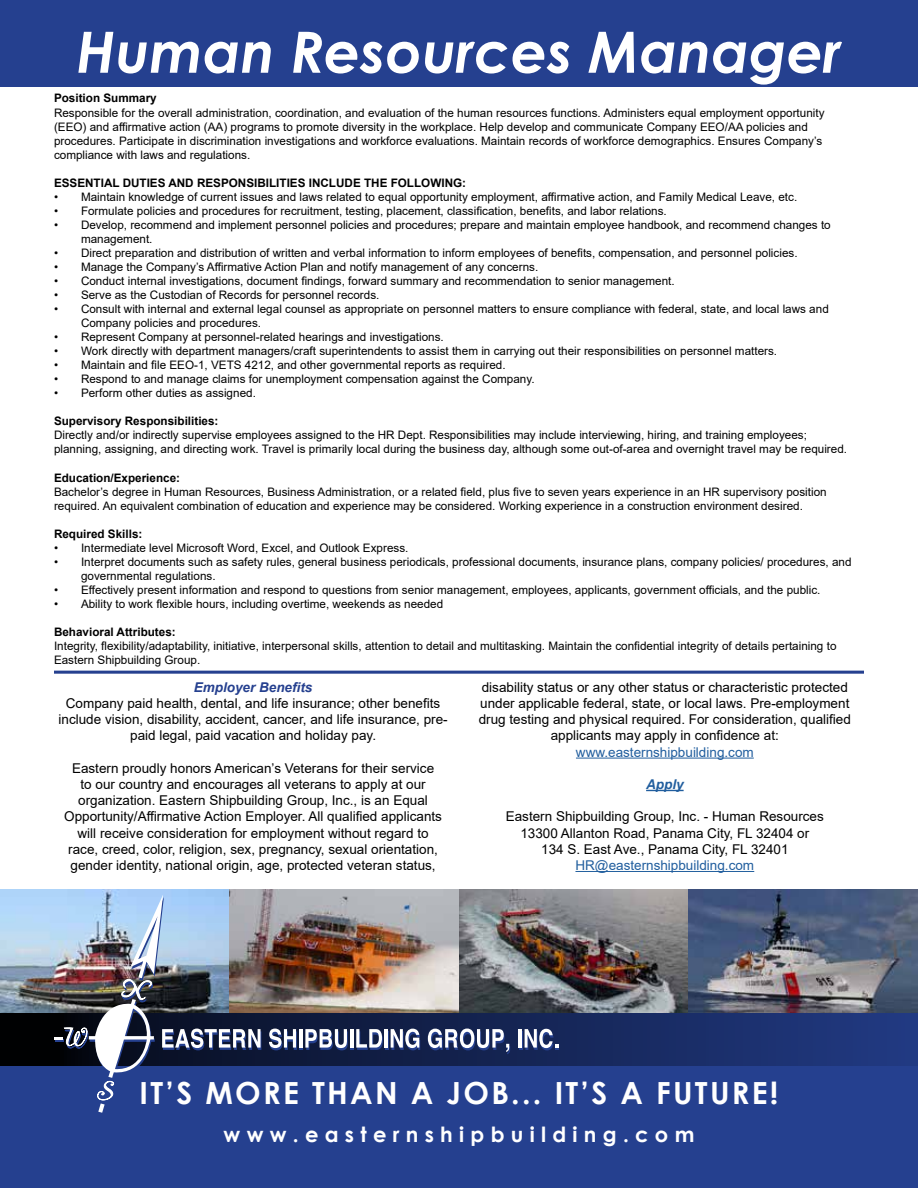
<style>
.page{position:relative;width:918px;height:1188px;background:#fff}
.page>*{position:absolute;margin:0;border:0;box-sizing:border-box;transform-origin:0 0}
.t1{font:italic 700 57px "Century Gothic";color:#fff}
.t2{font:700 30.45px "Century Gothic";letter-spacing:.075em;color:#fff}
.t3{font:700 21px "Century Gothic";letter-spacing:.3em;color:#fff}
.t4{font:13.5px/16.2px "Arial";color:#000;text-align:center}
.t5{font:13.5px "Arial";color:#215e9e}
.t6{font:italic 700 13.5px "Arial";color:#25408f}
.t7{font:italic 700 13.5px "Arial";color:#215e9e}
.t8{font:11.7px/14.1px "Arial";color:#000}
.t9{font:700 11.7px "Arial";color:#000}
</style>
<div class="page">
<div style="left:0;top:0;width:918px;height:86px;background:#25408f"></div>
<img style="left:0;top:890px;width:918px;height:124px">
<hr style="left:576px;top:758px;width:178px;height:1px;background:#215e9e">
<hr style="left:646px;top:790px;width:38px;height:1px;background:#215e9e">
<hr style="left:575px;top:871px;width:179px;height:1px;background:#215e9e">
<hr style="left:54px;top:671px;width:810px;height:3px;background:#25408f">
<div style="left:0;top:1014px;width:918px;height:174px;background:#25408f"></div>
<svg style="left:0;top:1014px;width:918px;height:51px;background:#162658"></svg>
<hr style="left:300px;top:1031px;width:3px;height:19px;background:#25408f">
<hr style="left:351px;top:1031px;width:3px;height:19px;background:#25408f">
<hr style="left:385px;top:1031px;width:3px;height:19px;background:#25408f">
<hr style="left:519px;top:1031px;width:3px;height:19px;background:#25408f">
<svg style="left:269px;top:1029px;width:28px;height:21px"></svg>
<hr style="left:299px;top:1029px;width:3px;height:19px;background:#fff">
<svg style="left:305px;top:1029px;width:43px;height:21px"></svg>
<hr style="left:350px;top:1029px;width:3px;height:19px;background:#fff">
<svg style="left:356px;top:1029px;width:27px;height:21px"></svg>
<hr style="left:384px;top:1029px;width:4px;height:19px;background:#fff">
<svg style="left:391px;top:1029px;width:29px;height:21px"></svg>
<svg style="left:428px;top:1029px;width:82px;height:25px;background:#667194"></svg>
<hr style="left:518px;top:1029px;width:3px;height:19px;background:#fff">
<svg style="left:525px;top:1029px;width:34px;height:21px"></svg>
<img style="left:54px;top:895px;width:207px;height:218px">
<h1 class="t1" style="left:77px;top:9px;width:766px">Human Resources Manager</h1>
<p class="t9" style="left:54px;top:90px;width:104px">Position Summary</p>
<p class="t8" style="left:54px;top:105px;width:772px">Responsible for the overall administration, coordination, and evaluation of the human resources functions. Administers equal employment opportunity (EEO) and affirmative action (AA) programs to promote diversity in the workplace. Help develop and communicate Company EEO/AA policies and procedures. Participate in discrimination investigations and workforce evaluations. Maintain records of workforce demographics. Ensures Company’s compliance with laws and regulations.</p>
<p class="t9" style="left:54px;top:174px;width:414px">ESSENTIAL DUTIES AND RESPONSIBILITIES INCLUDE THE FOLLOWING:</p>
<p class="t8" style="left:54px;top:190px;width:745px">• Maintain knowledge of current issues and laws related to equal opportunity employment, affirmative action, and Family Medical Leave, etc.</p>
<p class="t8" style="left:54px;top:204px;width:614px">• Formulate policies and procedures for recruitment, testing, placement, classification, benefits, and labor relations.</p>
<p class="t8" style="left:81px;top:218px;width:751px;text-indent:-27px">• Develop, recommend and implement personnel policies and procedures; prepare and maintain employee handbook, and recommend changes to management.</p>
<p class="t8" style="left:54px;top:246px;width:745px">• Direct preparation and distribution of written and verbal information to inform employees of benefits, compensation, and personnel policies.</p>
<p class="t8" style="left:54px;top:260px;width:486px">• Manage the Company’s Affirmative Action Plan and notify management of any concerns.</p>
<p class="t8" style="left:54px;top:274px;width:622px">• Conduct internal investigations, document findings, forward summary and recommendation to senior management.</p>
<p class="t8" style="left:54px;top:288px;width:327px">• Serve as the Custodian of Records for personnel records.</p>
<p class="t8" style="left:81px;top:302px;width:749px;text-indent:-27px">• Consult with internal and external legal counsel as appropriate on personnel matters to ensure compliance with federal, state, and local laws and<br>Company policies and procedures.</p>
<p class="t8" style="left:54px;top:330px;width:391px">• Represent Company at personnel-related hearings and investigations.</p>
<p class="t8" style="left:54px;top:344px;width:725px">• Work directly with department managers/craft superintendents to assist them in carrying out their responsibilities on personnel matters.</p>
<p class="t8" style="left:54px;top:358px;width:453px">• Maintain and file EEO-1, VETS 4212, and other governmental reports as required.</p>
<p class="t8" style="left:54px;top:372px;width:482px">• Respond to and manage claims for unemployment compensation against the Company.</p>
<p class="t8" style="left:54px;top:386px;width:203px">• Perform other duties as assigned.</p>
<p class="t9" style="left:54px;top:413px;width:166px">Supervisory Responsibilities:</p>
<p class="t8" style="left:54px;top:428px;width:795px">Directly and/or indirectly supervise employees assigned to the HR Dept. Responsibilities may include interviewing, hiring, and training employees; planning, assigning, and directing work. Travel is primarily local during the business day, although some out-of-area and overnight travel may be required.</p>
<p class="t9" style="left:54px;top:469px;width:128px">Education/Experience:</p>
<p class="t8" style="left:54px;top:484px;width:774px">Bachelor’s degree in Human Resources, Business Administration, or a related field, plus five to seven years experience in an HR supervisory position required. An equivalent combination of education and experience may be considered. Working experience in a construction environment desired.</p>
<p class="t9" style="left:54px;top:525px;width:90px">Required Skills:</p>
<p class="t8" style="left:54px;top:541px;width:356px">• Intermediate level Microsoft Word, Excel, and Outlook Express.</p>
<p class="t8" style="left:81px;top:555px;width:772px;text-indent:-27px">• Interpret documents such as safety rules, general business periodicals, professional documents, insurance plans, company policies/ procedures, and governmental regulations.</p>
<p class="t8" style="left:54px;top:583px;width:768px">• Effectively present information and respond to questions from senior management, employees, applicants, government officials, and the public.</p>
<p class="t8" style="left:54px;top:597px;width:391px">• Ability to work flexible hours, including overtime, weekends as needed</p>
<p class="t9" style="left:54px;top:624px;width:123px">Behavioral Attributes:</p>
<p class="t8" style="left:54px;top:639px;width:784px">Integrity, flexibility/adaptability, initiative, interpersonal skills, attention to detail and multitasking. Maintain the confidential integrity of details pertaining to<br>Eastern Shipbuilding Group.</p>
<p class="t6" style="left:194px;top:678px;width:120px">Employer Benefits</p>
<p class="t4" style="left:59px;top:695px;width:391px">Company paid health, dental, and life insurance; other benefits include vision, disability, accident, cancer, and life insurance, pre&shy;paid legal, paid vacation and holiday pay.</p>
<p class="t4" style="left:64px;top:760px;width:379px">Eastern proudly honors American’s Veterans for their service<br>to our country and encourages all veterans to apply at our organization. Eastern Shipbuilding Group, Inc., is an Equal Opportunity/Affirmative Action Employer. All qualified applicants will receive consideration for employment without regard to race, creed, color, religion, sex, pregnancy, sexual orientation, gender identity, national origin, age, protected veteran status,</p>
<p class="t4" style="left:479px;top:679px;width:374px">disability status or any other status or characteristic protected under applicable federal, state, or local laws. Pre-employment drug testing and physical required. For consideration, qualified applicants may apply in confidence at:</p>
<p class="t5" style="left:576px;top:743px;width:179px">www.easternshipbuilding.com</p>
<p class="t7" style="left:646px;top:775px;width:39px">Apply</p>
<p class="t4" style="left:506px;top:809px;width:320px">Eastern Shipbuilding Group, Inc. - Human Resources<br>13300 Allanton Road, Panama City, FL 32404 or<br>134 S. East Ave., Panama City, FL 32401</p>
<p class="t5" style="left:575px;top:856px;width:180px">HR@easternshipbuilding.com</p>
<h2 class="t2" style="left:140px;top:1070px;width:640px">IT’S MORE THAN A JOB... IT’S A FUTURE!</h2>
<h3 class="t3" style="left:224px;top:1118px;width:472px">www.easternshipbuilding.com</h3>
</div>
